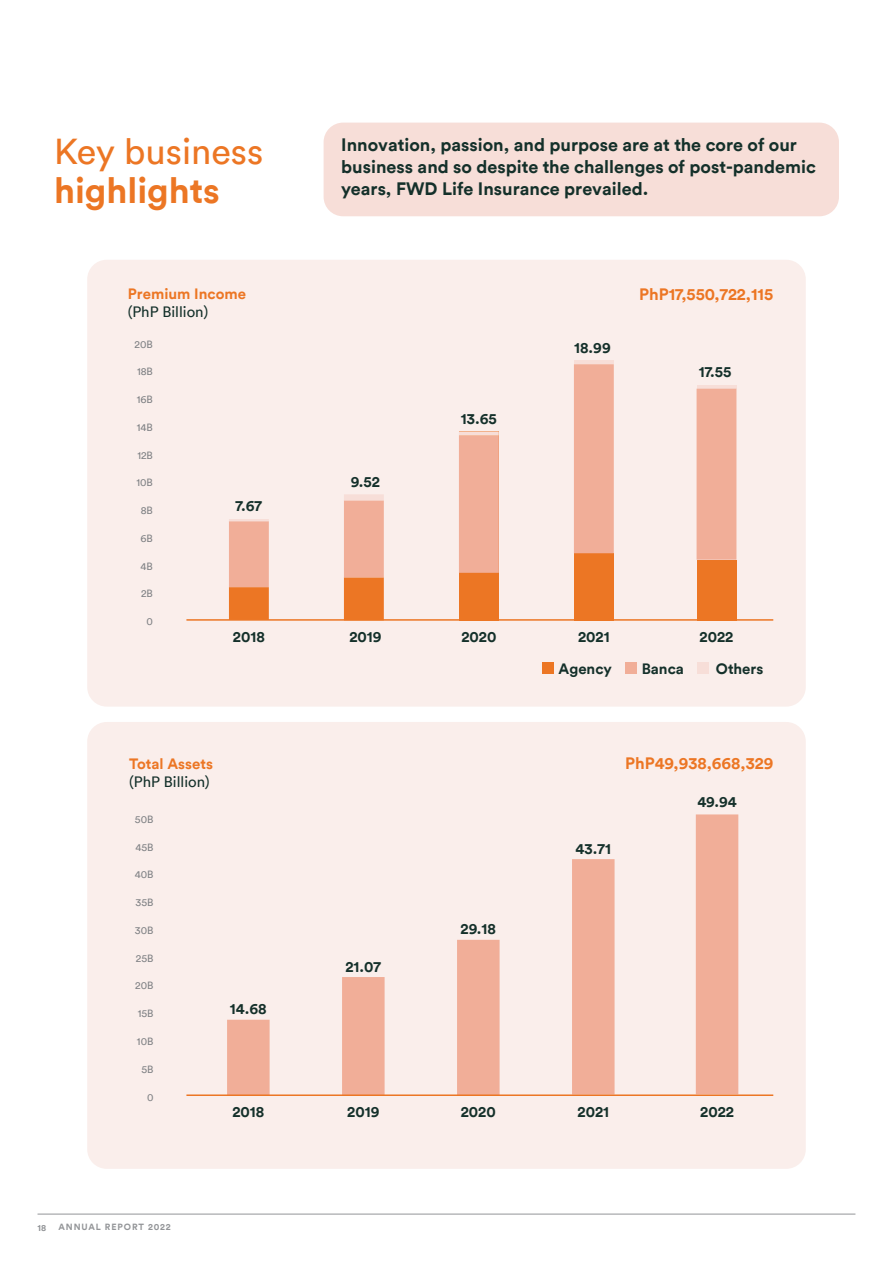
<style>
.page{position:relative;width:893px;height:1263px;background:#fff}
.page>*{position:absolute;margin:0;border:0;box-sizing:border-box;transform-origin:0 0}
.t1{font:36px "FWD Circular TT";color:#ec7624}
.t2{font:700 36px "FWD Circular TT";color:#ec7624}
.t3{font:700 18px/21.6px "FWD Circular TT";color:#14302a}
.t4{font:700 16.5px "FWD Circular TT";color:#ec7624}
.t5{font:700 15px "FWD Circular TT";color:#14302a}
.t6{font:700 15px "FWD Circular TT";color:#ec7624}
.t7{font:15px "FWD Circular TT";color:#14302a}
.t8{font:10.5px "FWD Circular TT";color:#808285}
.t9{font:700 9px "FWD Circular TT";letter-spacing:.1em;color:#939598}
</style>
<div class="page">
<div style="left:324px;top:123px;width:515px;height:93px;background:#f7ded8;border-radius:20px"></div>
<div style="left:87px;top:260px;width:719px;height:447px;background:#faeeeb;border-radius:20px"></div>
<div style="left:87px;top:722px;width:719px;height:447px;background:#faeeeb;border-radius:20px"></div>
<svg style="left:229px;top:519px;width:40px;height:100px;background:#ef9d75"></svg>
<svg style="left:344px;top:494px;width:40px;height:125px;background:#ef9e75"></svg>
<div style="left:459px;top:431px;width:40px;height:190px;background:#ec7624"></div>
<div style="left:459px;top:431px;width:40px;height:142px;background:#f1ae98"></div>
<hr style="left:186px;top:619px;width:587px;height:2px;background:#ec7624">
<div style="left:543px;top:662px;width:11px;height:11px;background:#ec7624"></div>
<div style="left:626px;top:662px;width:11px;height:11px;background:#f1ae98"></div>
<div style="left:697px;top:662px;width:11px;height:11px;background:#f7ded8"></div>
<hr style="left:574px;top:360px;width:40px;height:4px;background:#f7ded8">
<div style="left:574px;top:553px;width:40px;height:68px;background:#ec7624"></div>
<div style="left:574px;top:364px;width:40px;height:189px;background:#f1ae98"></div>
<svg style="left:697px;top:385px;width:39px;height:4px"></svg>
<div style="left:697px;top:560px;width:39px;height:61px;background:#ec7624"></div>
<div style="left:697px;top:389px;width:39px;height:171px;background:#f1ae98"></div>
<div style="left:227px;top:1020px;width:43px;height:74px;background:#f1ae98"></div>
<div style="left:342px;top:977px;width:43px;height:117px;background:#f1ae98"></div>
<div style="left:457px;top:940px;width:43px;height:154px;background:#f1ae98"></div>
<div style="left:572px;top:859px;width:43px;height:235px;background:#f1ae98"></div>
<div style="left:696px;top:814px;width:42px;height:280px;background:#f1ae98"></div>
<hr style="left:186px;top:1094px;width:587px;height:2px;background:#ec7624">
<hr style="left:38px;top:1214px;width:817px;height:1px;background:#939598">
<h1 class="t1" style="left:54px;top:127px;width:211px">Key business</h1>
<h1 class="t2" style="left:54px;top:166px;width:167px">highlights</h1>
<p class="t6" style="left:128px;top:283px;width:120px">Premium Income</p>
<p class="t7" style="left:128px;top:302px;width:82px">(PhP Billion)</p>
<p class="t8" style="left:135px;top:337px;width:20px">20B</p>
<p class="t8" style="left:137px;top:365px;width:17px">18B</p>
<p class="t8" style="left:137px;top:392px;width:18px">16B</p>
<p class="t8" style="left:137px;top:420px;width:18px">14B</p>
<p class="t8" style="left:137px;top:448px;width:17px">12B</p>
<p class="t8" style="left:136px;top:476px;width:18px">10B</p>
<p class="t8" style="left:141px;top:503px;width:14px">8B</p>
<p class="t8" style="left:141px;top:531px;width:14px">6B</p>
<p class="t8" style="left:141px;top:559px;width:14px">4B</p>
<p class="t8" style="left:141px;top:587px;width:13px">2B</p>
<p class="t8" style="left:146px;top:614px;width:8px">0</p>
<p class="t5" style="left:236px;top:496px;width:28px">7.67</p>
<p class="t5" style="left:233px;top:626px;width:33px">2018</p>
<p class="t6" style="left:129px;top:754px;width:85px">Total Assets</p>
<p class="t7" style="left:129px;top:772px;width:82px">(PhP Billion)</p>
<p class="t8" style="left:135px;top:812px;width:20px">50B</p>
<p class="t8" style="left:135px;top:840px;width:20px">45B</p>
<p class="t8" style="left:135px;top:868px;width:20px">40B</p>
<p class="t8" style="left:136px;top:895px;width:19px">35B</p>
<p class="t8" style="left:135px;top:923px;width:20px">30B</p>
<p class="t8" style="left:136px;top:951px;width:19px">25B</p>
<p class="t8" style="left:135px;top:979px;width:20px">20B</p>
<p class="t8" style="left:138px;top:1006px;width:17px">15B</p>
<p class="t8" style="left:137px;top:1034px;width:18px">10B</p>
<p class="t8" style="left:141px;top:1062px;width:14px">5B</p>
<p class="t8" style="left:147px;top:1090px;width:8px">0</p>
<p class="t5" style="left:230px;top:999px;width:38px">14.68</p>
<p class="t5" style="left:232px;top:1101px;width:33px">2018</p>
<p class="t9" style="left:38px;top:1221px;width:10px">18</p>
<p class="t9" style="left:59px;top:1220px;width:114px">ANNUAL REPORT 2022</p>
<p class="t3" style="left:341px;top:134px;width:476px">Innovation, passion, and purpose are at the core of our business and so despite the challenges of post-pandemic years, FWD Life Insurance prevailed.</p>
<p class="t5" style="left:351px;top:471px;width:31px">9.52</p>
<p class="t5" style="left:349px;top:626px;width:34px">2019</p>
<p class="t5" style="left:345px;top:956px;width:37px">21.07</p>
<p class="t5" style="left:347px;top:1101px;width:34px">2019</p>
<p class="t5" style="left:461px;top:408px;width:37px">13.65</p>
<p class="t5" style="left:574px;top:337px;width:38px">18.99</p>
<p class="t4" style="left:639px;top:283px;width:136px">PhP17,550,722,115</p>
<p class="t5" style="left:699px;top:361px;width:34px">17.55</p>
<p class="t5" style="left:461px;top:626px;width:37px">2020</p>
<p class="t5" style="left:461px;top:919px;width:37px">29.18</p>
<p class="t5" style="left:578px;top:626px;width:33px">2021</p>
<p class="t5" style="left:700px;top:626px;width:35px">2022</p>
<p class="t5" style="left:559px;top:659px;width:55px">Agency</p>
<p class="t5" style="left:642px;top:659px;width:44px">Banca</p>
<p class="t5" style="left:716px;top:659px;width:49px">Others</p>
<p class="t4" style="left:625px;top:752px;width:150px">PhP49,938,668,329</p>
<p class="t5" style="left:576px;top:838px;width:37px">43.71</p>
<p class="t5" style="left:697px;top:791px;width:41px">49.94</p>
<p class="t5" style="left:461px;top:1101px;width:37px">2020</p>
<p class="t5" style="left:577px;top:1101px;width:33px">2021</p>
<p class="t5" style="left:700px;top:1101px;width:35px">2022</p>
</div>
